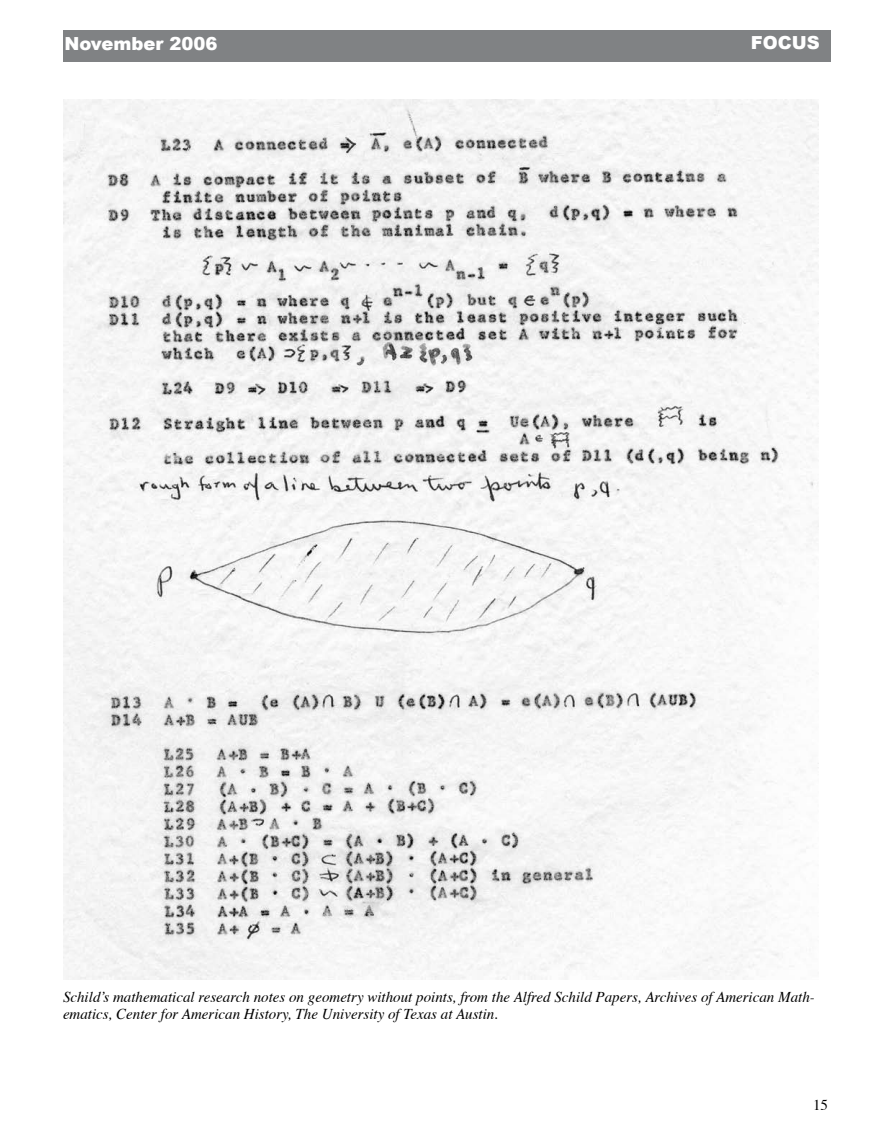
<style>
.page{position:relative;width:891px;height:1148px;background:#fff}
.page>*{position:absolute;margin:0;border:0;box-sizing:border-box;transform-origin:0 0}
.t1{font:900 18px "Arial";color:#fff}
.t2{font:italic 15px/17.2px "Times";color:#000}
.t3{font:15px "Times";color:#000}
</style>
<div class="page">
<div style="left:63px;top:30px;width:768px;height:31px;background:#808284"></div>
<img style="left:63px;top:99px;width:756px;height:880px">
<p class="t1" style="left:64px;top:33px;width:154px">November 2006</p>
<p class="t1" style="left:751px;top:33px;width:70px">FOCUS</p>
<p class="t2" style="left:63px;top:989px;width:753px">Schild’s mathematical research notes on geometry without points, from the Alfred Schild Papers, Archives of American Math&shy;ematics, Center for American History, The University of Texas at Austin.</p>
<p class="t3" style="left:813px;top:1095px;width:16px">15</p>
</div>
